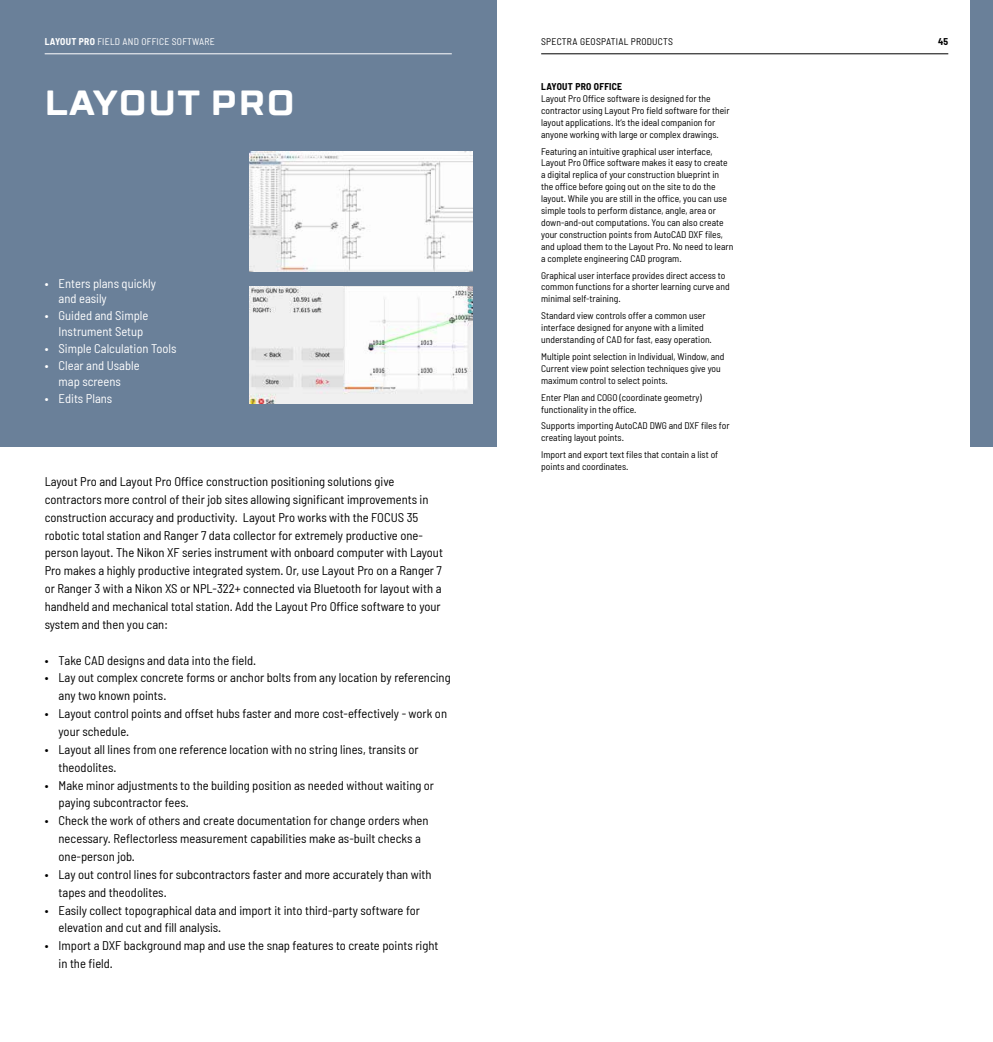
<style>
.page{position:relative;width:993px;height:1042px;background:#fff}
.page>*{position:absolute;margin:0;border:0;box-sizing:border-box;transform-origin:0 0}
.t1{font:700 35px "TT Lakes";letter-spacing:.05em;color:#fff}
.t2{font:semi-condensed 12.6px/17.8px "Barlow";color:#000}
.t3{font:semi-condensed 12.6px/15.8px "Barlow";color:#fff}
.t4{font:semi-condensed 9.62px/11.9px "Barlow";color:#000}
.t5{font:semi-condensed 9.62px "Barlow";letter-spacing:.025em;color:#fff}
.t6{font:semi-condensed 9.62px "Barlow";letter-spacing:.025em;color:#000}
.t7{font:700 semi-condensed 9.62px "Barlow";letter-spacing:.025em;color:#000}
.s1{font-weight:700}
</style>
<div class="page">
<div style="left:0;top:0;width:496px;height:446px;background:#6a8099"></div>
<div style="left:970px;top:0;width:22px;height:446px;background:#6a8099"></div>
<hr style="left:541px;top:53px;width:406px;height:1px;background:#000">
<hr style="left:45px;top:53px;width:406px;height:1px;background:#fff">
<img style="left:249px;top:286px;width:224px;height:118px">
<img style="left:249px;top:151px;width:223px;height:121px">
<p class="t5" style="left:45px;top:35px;width:171px"><span class="s1">LAYOUT PRO</span> FIELD AND OFFICE SOFTWARE</p>
<p class="t6" style="left:541px;top:35px;width:133px">SPECTRA GEOSPATIAL PRODUCTS</p>
<p class="t7" style="left:937px;top:35px;width:12px">45</p>
<h1 class="t1" style="left:45px;top:81px;width:251px">LAYOUT PRO</h1>
<p class="t3" style="left:59px;top:275px;width:99px;text-indent:-14px">• Enters plans quickly and easily</p>
<p class="t3" style="left:59px;top:307px;width:91px;text-indent:-14px">• Guided and Simple<br>Instrument Setup</p>
<p class="t3" style="left:45px;top:340px;width:133px">• Simple Calculation Tools</p>
<p class="t3" style="left:45px;top:357px;width:96px;text-align:center">• Clear and Usable map screens</p>
<p class="t3" style="left:45px;top:390px;width:69px">• Edits Plans</p>
<p class="t2" style="left:45px;top:472px;width:399px">Layout Pro and Layout Pro Office construction positioning solutions give contractors more control of their job sites allowing significant improvements in construction accuracy and productivity. Layout Pro works with the FOCUS 35 robotic total station and Ranger 7 data collector for extremely productive one&shy;person layout. The Nikon XF series instrument with onboard computer with Layout Pro makes a highly productive integrated system. Or, use Layout Pro on a Ranger 7 or Ranger 3 with a Nikon XS or NPL-322+ connected via Bluetooth for layout with a handheld and mechanical total station. Add the Layout Pro Office software to your system and then you can:</p>
<p class="t2" style="left:45px;top:651px;width:213px">• Take CAD designs and data into the field.</p>
<p class="t2" style="left:59px;top:668px;width:393px;text-indent:-14px">• Lay out complex concrete forms or anchor bolts from any location by referencing any two known points.</p>
<p class="t2" style="left:59px;top:704px;width:390px;text-indent:-14px">• Layout control points and offset hubs faster and more cost-effectively - work on your schedule.</p>
<p class="t2" style="left:59px;top:740px;width:361px;text-indent:-14px">• Layout all lines from one reference location with no string lines, transits or theodolites.</p>
<p class="t2" style="left:59px;top:776px;width:377px;text-indent:-14px">• Make minor adjustments to the building position as needed without waiting or paying subcontractor fees.</p>
<p class="t2" style="left:59px;top:811px;width:371px;text-indent:-14px">• Check the work of others and create documentation for change orders when necessary. Reflectorless measurement capabilities make as-built checks a one-person job.</p>
<p class="t2" style="left:59px;top:865px;width:374px;text-indent:-14px">• Lay out control lines for subcontractors faster and more accurately than with tapes and theodolites.</p>
<p class="t2" style="left:59px;top:901px;width:363px;text-indent:-14px">• Easily collect topographical data and import it into third-party software for elevation and cut and fill analysis.</p>
<p class="t2" style="left:59px;top:936px;width:381px;text-indent:-14px">• Import a DXF background map and use the snap features to create points right in the field.</p>
<p class="t7" style="left:541px;top:81px;width:82px">LAYOUT PRO OFFICE</p>
<p class="t4" style="left:541px;top:92px;width:190px">Layout Pro Office software is designed for the contractor using Layout Pro field software for their layout applications. It‘s the ideal companion for anyone working with large or complex drawings.</p>
<p class="t4" style="left:541px;top:145px;width:194px">Featuring an intuitive graphical user interface, Layout Pro Office software makes it easy to create a digital replica of your construction blueprint in the office before going out on the site to do the layout. While you are still in the office, you can use simple tools to perform distance, angle, area or down-and-out computations. You can also create your construction points from AutoCAD DXF files, and upload them to the Layout Pro. No need to learn a complete engineering CAD program.</p>
<p class="t4" style="left:541px;top:269px;width:190px">Graphical user interface provides direct access to common functions for a shorter learning curve and minimal self-training.</p>
<p class="t4" style="left:541px;top:310px;width:172px">Standard view controls offer a common user interface designed for anyone with a limited understanding of CAD for fast, easy operation.</p>
<p class="t4" style="left:541px;top:350px;width:185px">Multiple point selection in Individual, Window, and<br>Current view point selection techniques give you maximum control to select points.</p>
<p class="t4" style="left:541px;top:391px;width:162px">Enter Plan and COGO (coordinate geometry) functionality in the office.</p>
<p class="t4" style="left:541px;top:420px;width:190px">Supports importing AutoCAD DWG and DXF files for creating layout points.</p>
<p class="t4" style="left:541px;top:448px;width:178px">Import and export text files that contain a list of points and coordinates.</p>
</div>
